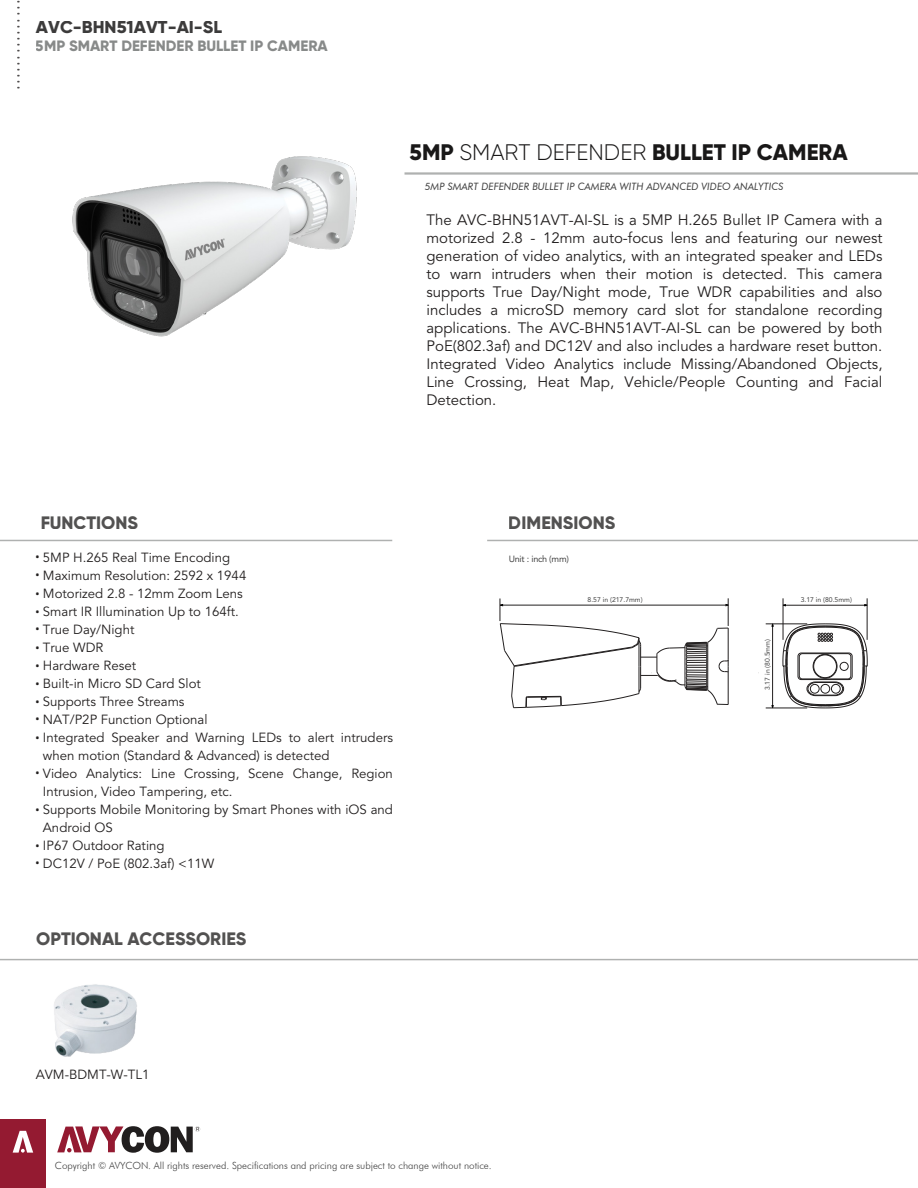
<style>
.page{position:relative;width:918px;height:1188px;background:#fff}
.page>*{position:absolute;margin:0;border:0;box-sizing:border-box;transform-origin:0 0}
.t1{font:800 22.5px "Gilroy";color:#191818}
.t2{font:19.8px "Myriad Pro";color:#221f1f;scale:.74 1}
.t3{font:800 18px "Gilroy";color:#191817}
.t4{font:700 17.55px/18.1px "Calibri";color:#221f1f;text-align:justify}
.t5{font:800 17.25px "Gilroy";color:#191818;scale:1.04 1}
.t6{font:15px/18px "Avenir LT Std";color:#221f1f;text-align:justify}
.t7{font:800 15px "Gilroy";color:#606362}
.t8{font:13.2px/18px "Avenir LT Std";color:#221f1f}
.t9{font:italic 10.2px "Futura BT";color:#414141}
.t10{font:300 9.9px "Futura BT";color:#414141}
.t11{font:9px "Avenir LT Std";letter-spacing:-.025em;color:#414141}
.t12{font:6.9px "Avenir LT Std";color:#414141}
.s1{font-weight:300}
</style>
<div class="page">
<img style="left:21px;top:960px;width:147px;height:97px">
<div style="left:0;top:1119px;width:46px;height:69px;background:#941a31"></div>
<svg style="left:13px;top:1131px;width:20px;height:22px"></svg>
<svg style="left:57px;top:1126px;width:143px;height:27px"></svg>
<img style="left:72px;top:156px;width:285px;height:181px">
<hr style="left:0;top:540px;width:392px;height:1px;background:#606362">
<hr style="left:487px;top:540px;width:431px;height:1px;background:#606362">
<hr style="left:405px;top:172px;width:513px;height:3px;background:#606362">
<hr style="left:0;top:959px;width:918px;height:1px;background:#606362">
<hr style="left:772px;top:624px;width:1px;height:81px;background:#221f1f">
<hr style="left:766px;top:624px;width:41px;height:1px;background:#221f1f">
<hr style="left:766px;top:708px;width:41px;height:1px;background:#221f1f">
<svg style="left:500px;top:598px;width:229px;height:110px"></svg>
<hr style="left:786px;top:605px;width:81px;height:1px;background:#221f1f">
<hr style="left:867px;top:598px;width:1px;height:42px;background:#221f1f">
<hr style="left:783px;top:598px;width:1px;height:42px;background:#221f1f">
<svg style="left:782px;top:623px;width:86px;height:85px"></svg>
<div style="left:821px;top:684px;width:9px;height:9px;border:1px solid #221f1f;border-radius:50%"></div>
<div style="left:810px;top:684px;width:9px;height:9px;border:1px solid #221f1f;border-radius:50%"></div>
<div style="left:831px;top:684px;width:9px;height:9px;border:1px solid #221f1f;border-radius:50%"></div>
<h2 class="t2" style="left:36px;top:0;width:122px;rotate:90deg">. . . . . . . . . . . . . . .</h2>
<p class="t5" style="left:36px;top:17px;width:181px">AVC-BHN51AVT-AI-SL</p>
<p class="t7" style="left:36px;top:37px;width:293px">5MP SMART DEFENDER BULLET IP CAMERA</p>
<h1 class="t1" style="left:410px;top:138px;width:440px">5MP <span class="s1">SMART DEFENDER</span> BULLET IP CAMERA</h1>
<p class="t9" style="left:425px;top:180px;width:360px">5MP SMART DEFENDER BULLET IP CAMERA WITH ADVANCED VIDEO ANALYTICS</p>
<p class="t6" style="left:427px;top:211px;width:458px">The AVC-BHN51AVT-AI-SL is a 5MP H.265 Bullet IP Camera with a motorized 2.8 - 12mm auto-focus lens and featuring our newest generation of video analytics, with an integrated speaker and LEDs to warn intruders when their motion is detected. This camera supports True Day/Night mode, True WDR capabilities and also includes a microSD memory card slot for standalone recording applications. The AVC-BHN51AVT-AI-SL can be powered by both PoE(802.3af) and DC12V and also includes a hardware reset button.<br>Integrated Video Analytics include Missing/Abandoned Objects, Line Crossing, Heat Map, Vehicle/People Counting and Facial Detection.</p>
<p class="t6" style="left:410px;top:271px;width:459px">Day/Night mode, True WDR capabilities and also includes a</p>
<p class="t3" style="left:40px;top:511px;width:99px">FUNCTIONS</p>
<p class="t3" style="left:509px;top:511px;width:108px">DIMENSIONS</p>
<p class="t11" style="left:509px;top:554px;width:62px">Unit : inch (mm)</p>
<p class="t8" style="left:43px;top:549px;width:352px">5MP H.265 Real Time Encoding<br>Maximum Resolution: 2592 x 1944<br>Motorized 2.8 - 12mm Zoom Lens<br>Smart IR Illumination Up to 164ft.<br>True Day/Night<br>True WDR<br>Hardware Reset<br>Built-in Micro SD Card Slot<br>Supports Three Streams<br>NAT/P2P Function Optional<br>Integrated Speaker and Warning LEDs to alert intruders when motion (Standard &amp; Advanced) is detected<br>Video Analytics: Line Crossing, Scene Change, Region<br>Intrusion, Video Tampering, etc.<br>Supports Mobile Monitoring by Smart Phones with iOS and<br>Android OS<br>IP67 Outdoor Rating<br>DC12V / PoE (802.3af) &lt;11W</p>
<p class="t4" style="left:35px;top:547px;width:6px">· · · · · ·</p>
<p class="t4" style="left:35px;top:656px;width:6px">· · · · ·</p>
<p class="t4" style="left:35px;top:754px;width:6px;line-height:36.2px">· · ·</p>
<p class="t4" style="left:35px;top:853px;width:6px">·</p>
<p class="t12" style="left:588px;top:596px;width:57px">8.57 in (217.7mm)</p>
<p class="t3" style="left:36px;top:928px;width:212px">OPTIONAL ACCESSORIES</p>
<p class="t12" style="left:763px;top:690px;width:53px;rotate:-90deg">3.17 in (80.5mm)</p>
<p class="t12" style="left:801px;top:596px;width:53px">3.17 in (80.5mm)</p>
<p class="t8" style="left:36px;top:1066px;width:115px">AVM-BDMT-W-TL1</p>
<p class="t10" style="left:55px;top:1160px;width:438px">Copyright © AVYCON. All rights reserved. Specifications and pricing are subject to change without notice.</p>
</div>
